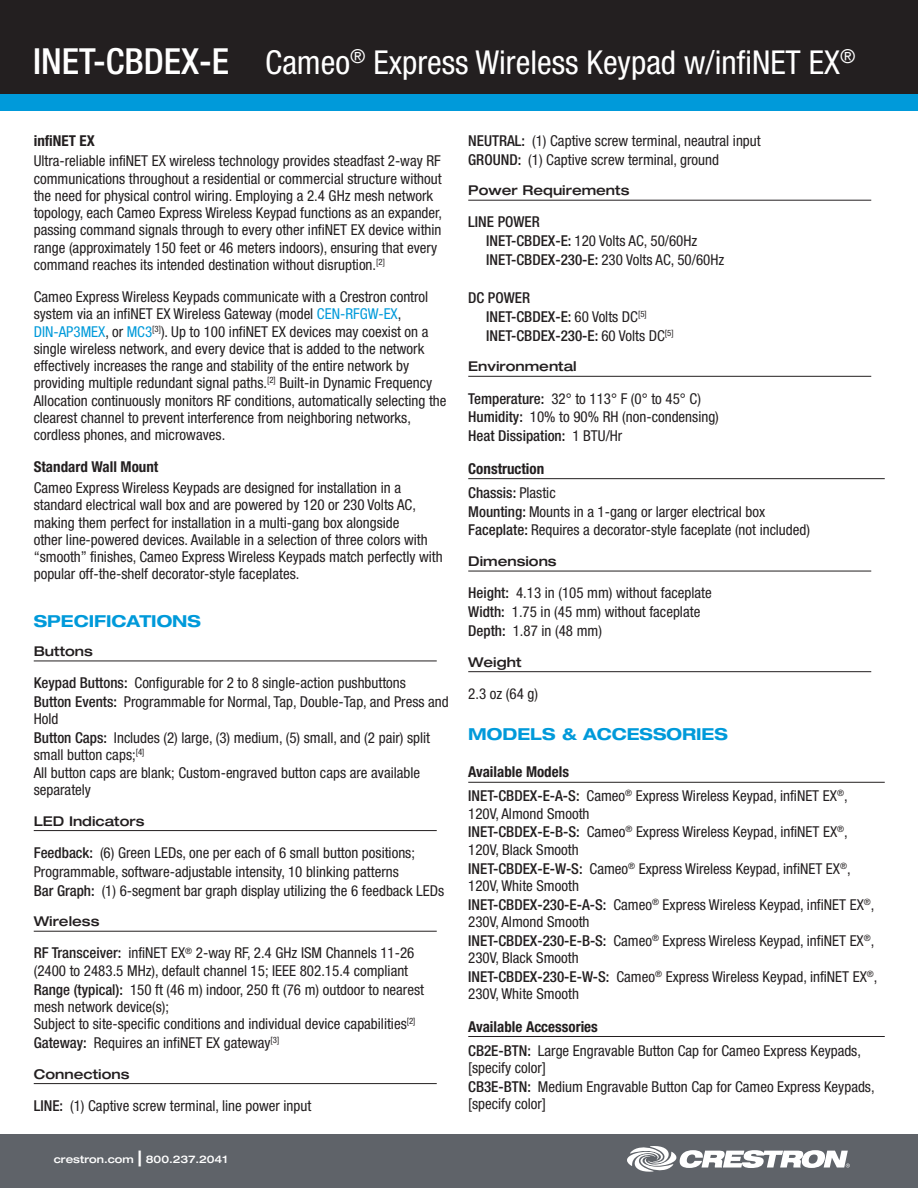
<style>
.page{position:relative;width:918px;height:1188px;background:#fff}
.page>*{position:absolute;margin:0;border:0;box-sizing:border-box;transform-origin:0 0}
.t1{font:condensed 33px "Helvetica Neue LT Std";color:#fff}
.SPECIFICATIONS_title{font:700 expanded 16.5px "Helvetica Neue LT Std";color:#009ada}
.spec_description{font:condensed 15px/17.2px "Helvetica Neue LT Std";color:#231f20}
.spec_description-2{font:500 condensed 15px "Helvetica Neue LT Std";color:#231f20}
.available_models_hea{font:700 condensed 15px "Helvetica Neue LT Std";color:#231f20}
.bold_copy_headings{font:700 condensed 15px "Helvetica Neue LT Std";color:#231f20}
.spec_header{font:500 expanded 13.5px "Helvetica Neue LT Std";color:#231f20}
.t2{font:500 expanded 10.5px "Helvetica Neue LT Std";color:#fff}
.s1{font-weight:500;font-size:36px}
.s2{color:#009ada}
.s3{font-weight:500}
.s4{font-size:21px}
.s5{font-weight:400}
</style>
<div class="page">
<div style="left:0;top:0;width:918px;height:94px;background:#231f20"></div>
<div style="left:0;top:95px;width:918px;height:16px;background:#009ada"></div>
<div style="left:0;top:1134px;width:918px;height:54px;background:#5f6369"></div>
<svg style="left:627px;top:1146px;width:223px;height:26px"></svg>
<hr style="left:34px;top:661px;width:403px;height:1px;background:#231f20">
<hr style="left:34px;top:830px;width:403px;height:1px;background:#231f20">
<hr style="left:34px;top:931px;width:403px;height:1px;background:#231f20">
<hr style="left:34px;top:1083px;width:403px;height:1px;background:#231f20">
<hr style="left:468px;top:200px;width:403px;height:1px;background:#231f20">
<hr style="left:468px;top:376px;width:403px;height:1px;background:#231f20">
<hr style="left:468px;top:478px;width:417px;height:1px;background:#231f20">
<hr style="left:468px;top:571px;width:403px;height:1px;background:#231f20">
<hr style="left:468px;top:671px;width:403px;height:1px;background:#231f20">
<hr style="left:468px;top:782px;width:417px;height:1px;background:#231f20">
<hr style="left:468px;top:1036px;width:417px;height:1px;background:#231f20">
<h1 class="t1" style="left:33px;top:44px;width:824px"><span class="s1">INET-CBDEX-E</span> Cameo<sup>®</sup> Express Wireless Keypad w/infiNET EX<sup>®</sup></h1>
<p class="bold_copy_headings" style="left:34px;top:131px;width:63px">infiNET EX</p>
<p class="spec_description" style="left:34px;top:152px;width:410px">Ultra-reliable infiNET EX wireless technology provides steadfast 2-way RF communications throughout a residential or commercial structure without the need for physical control wiring. Employing a 2.4 GHz mesh network topology, each Cameo Express Wireless Keypad functions as an expander, passing command signals through to every other infiNET EX device within range (approximately 150 feet or 46 meters indoors), ensuring that every command reaches its intended destination without disruption.<sup>[2]</sup></p>
<p class="spec_description" style="left:34px;top:288px;width:414px">Cameo Express Wireless Keypads communicate with a Crestron control system via an infiNET EX Wireless Gateway (model <span class="s2">CEN-RFGW-EX</span>, <span class="s2">DIN-AP3MEX</span>, or <span class="s2">MC3</span><sup>[3]</sup>). Up to 100 infiNET EX devices may coexist on a single wireless network, and every device that is added to the network effectively increases the range and stability of the entire network by providing multiple redundant signal paths.<sup>[2]</sup> Built-in Dynamic Frequency Allocation continuously monitors RF conditions, automatically selecting the clearest channel to prevent interference from neighboring networks, cordless phones, and microwaves.</p>
<p class="bold_copy_headings" style="left:34px;top:458px;width:126px">Standard Wall Mount</p>
<p class="spec_description" style="left:34px;top:479px;width:410px">Cameo Express Wireless Keypads are designed for installation in a standard electrical wall box and are powered by 120 or 230 Volts AC, making them perfect for installation in a multi-gang box alongside<br>other line-powered devices. Available in a selection of three colors with “smooth” finishes, Cameo Express Wireless Keypads match perfectly with popular off-the-shelf decorator-style faceplates.</p>
<p class="SPECIFICATIONS_title" style="left:34px;top:611px;width:169px">SPECIFICATIONS</p>
<p class="spec_header" style="left:34px;top:643px;width:61px">Buttons</p>
<p class="spec_description" style="left:34px;top:674px;width:374px"><span class="s3">Keypad Buttons:</span> Configurable for 2 to 8 single-action pushbuttons</p>
<p class="spec_description" style="left:34px;top:693px;width:417px"><span class="s3">Button Events:</span> Programmable for Normal, Tap, Double-Tap, and Press and<br>Hold</p>
<p class="spec_description" style="left:34px;top:729px;width:398px"><span class="s3">Button Caps:</span> Includes (2) large, (3) medium, (5) small, and (2 pair) split small button caps;<sup>[4]<br></sup>All button caps are blank; Custom-engraved button caps are available separately</p>
<p class="spec_header" style="left:34px;top:812px;width:112px">LED Indicators</p>
<p class="spec_description" style="left:34px;top:844px;width:383px"><span class="s3">Feedback:</span> (6) Green LEDs, one per each of 6 small button positions;</p>
<p class="spec_description" style="left:34px;top:863px;width:367px">Programmable, software-adjustable intensity, 10 blinking patterns</p>
<p class="spec_description" style="left:34px;top:882px;width:412px"><span class="s3">Bar Graph:</span> (1) 6-segment bar graph display utilizing the 6 feedback LEDs</p>
<p class="spec_header" style="left:34px;top:913px;width:67px">Wireless</p>
<p class="spec_description" style="left:34px;top:944px;width:382px"><span class="s3">RF Transceiver:</span> infiNET EX<sup>®</sup> 2-way RF, 2.4 GHz ISM Channels 11-26 (2400 to 2483.5 MHz), default channel 15; IEEE 802.15.4 compliant</p>
<p class="spec_description" style="left:34px;top:981px;width:392px"><span class="s3">Range (typical):</span> 150 ft (46 m) indoor, 250 ft (76 m) outdoor to nearest mesh network device(s);<br>Subject to site-specific conditions and individual device capabilities<sup>[2]</sup></p>
<p class="spec_description" style="left:34px;top:1034px;width:247px"><span class="s3">Gateway:</span> Requires an infiNET EX gateway<sup>[3]</sup></p>
<p class="spec_header" style="left:34px;top:1065px;width:97px">Connections</p>
<p class="spec_description" style="left:34px;top:1097px;width:279px"><span class="s3">LINE:</span> (1) Captive screw terminal, line power input</p>
<p class="t2" style="left:54px;top:1153px;width:175px">crestron.com <span class="s4">|</span> 800.237.2041</p>
<p class="spec_description" style="left:468px;top:132px;width:294px"><span class="s3">NEUTRAL:</span> (1) Captive screw terminal, neautral input</p>
<p class="spec_description" style="left:468px;top:151px;width:252px"><span class="s3">GROUND:</span> (1) Captive screw terminal, ground</p>
<p class="spec_header" style="left:468px;top:182px;width:163px">Power Requirements</p>
<p class="spec_description-2" style="left:468px;top:213px;width:73px">LINE POWER</p>
<p class="spec_description" style="left:486px;top:232px;width:213px"><span class="s3">INET-CBDEX-E:</span> 120 Volts AC, 50/60Hz</p>
<p class="spec_description" style="left:486px;top:251px;width:240px"><span class="s3">INET-CBDEX-230-E:</span> 230 Volts AC, 50/60Hz</p>
<p class="spec_description-2" style="left:468px;top:289px;width:63px">DC POWER</p>
<p class="spec_description-2" style="left:486px;top:308px;width:162px">INET-CBDEX-E: <span class="s5">60 Volts DC</span><sup>[5]</sup></p>
<p class="spec_description-2" style="left:486px;top:326px;width:189px">INET-CBDEX-230-E: <span class="s5">60 Volts DC</span><sup>[5]</sup></p>
<p class="spec_header" style="left:468px;top:358px;width:110px">Environmental</p>
<p class="spec_description" style="left:468px;top:390px;width:234px"><span class="s3">Temperature:</span> 32° to 113° F (0° to 45° C)</p>
<p class="spec_description" style="left:468px;top:408px;width:252px"><span class="s3">Humidity:</span> 10% to 90% RH (non-condensing)</p>
<p class="spec_description-2" style="left:468px;top:427px;width:156px">Heat Dissipation: <span class="s5">1 BTU/Hr</span></p>
<p class="available_models_hea" style="left:468px;top:459px;width:78px">Construction</p>
<p class="spec_description-2" style="left:468px;top:483px;width:89px">Chassis: <span class="s5">Plastic</span></p>
<p class="spec_description" style="left:468px;top:503px;width:298px"><span class="s3">Mounting:</span> Mounts in a 1-gang or larger electrical box</p>
<p class="spec_description" style="left:468px;top:521px;width:343px"><span class="s3">Faceplate:</span> Requires a decorator-style faceplate (not included)</p>
<p class="spec_header" style="left:468px;top:553px;width:90px">Dimensions</p>
<p class="spec_description" style="left:468px;top:584px;width:245px"><span class="s3">Height:</span> 4.13 in (105 mm) without faceplate</p>
<p class="spec_description" style="left:468px;top:603px;width:234px"><span class="s3">Width:</span> 1.75 in (45 mm) without faceplate</p>
<p class="spec_description" style="left:468px;top:622px;width:135px"><span class="s3">Depth:</span> 1.87 in (48 mm)</p>
<p class="spec_header" style="left:468px;top:654px;width:55px">Weight</p>
<p class="spec_description" style="left:468px;top:685px;width:71px">2.3 oz (64 g)</p>
<p class="SPECIFICATIONS_title" style="left:468px;top:724px;width:261px">MODELS &amp; ACCESSORIES</p>
<p class="available_models_hea" style="left:468px;top:763px;width:102px">Available Models</p>
<p class="spec_description" style="left:468px;top:787px;width:381px"><span class="s3">INET-CBDEX-E-A-S:</span> Cameo<sup>®</sup> Express Wireless Keypad, infiNET EX<sup>®</sup>,<br>120V, Almond Smooth</p>
<p class="spec_description" style="left:468px;top:823px;width:381px"><span class="s3">INET-CBDEX-E-B-S:</span> Cameo<sup>®</sup> Express Wireless Keypad, infiNET EX<sup>®</sup>,<br>120V, Black Smooth</p>
<p class="spec_description" style="left:468px;top:860px;width:384px"><span class="s3">INET-CBDEX-E-W-S:</span> Cameo<sup>®</sup> Express Wireless Keypad, infiNET EX<sup>®</sup>,<br>120V, White Smooth</p>
<p class="spec_description" style="left:468px;top:896px;width:408px"><span class="s3">INET-CBDEX-230-E-A-S:</span> Cameo<sup>®</sup> Express Wireless Keypad, infiNET EX<sup>®</sup>,<br>230V, Almond Smooth</p>
<p class="spec_description" style="left:468px;top:932px;width:408px"><span class="s3">INET-CBDEX-230-E-B-S:</span> Cameo<sup>®</sup> Express Wireless Keypad, infiNET EX<sup>®</sup>,<br>230V, Black Smooth</p>
<p class="spec_description" style="left:468px;top:968px;width:411px"><span class="s3">INET-CBDEX-230-E-W-S:</span> Cameo<sup>®</sup> Express Wireless Keypad, infiNET EX<sup>®</sup>,<br>230V, White Smooth</p>
<p class="available_models_hea" style="left:468px;top:1017px;width:131px">Available Accessories</p>
<p class="spec_description" style="left:468px;top:1042px;width:394px"><span class="s3">CB2E-BTN:</span> Large Engravable Button Cap for Cameo Express Keypads, [specify color]</p>
<p class="spec_description" style="left:468px;top:1078px;width:408px"><span class="s3">CB3E-BTN:</span> Medium Engravable Button Cap for Cameo Express Keypads, [specify color]</p>
</div>
